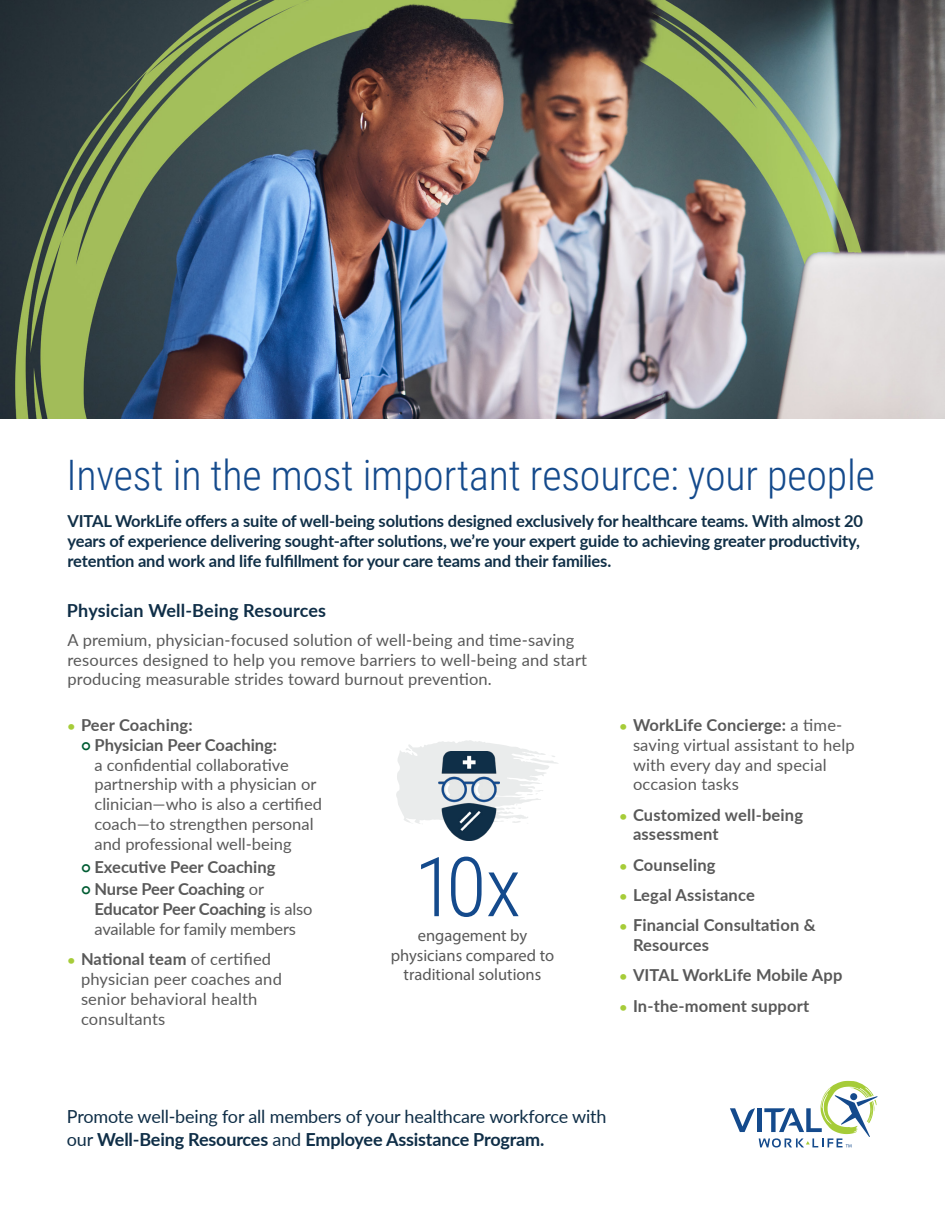
<style>
.page{position:relative;width:945px;height:1215px;background:#fff}
.page>*{position:absolute;margin:0;border:0;box-sizing:border-box;transform-origin:0 0}
.t1{font:300 82.65px "Roboto Condensed";color:#144a8c}
.t2{font:300 42px "Roboto Condensed";letter-spacing:-.005em;color:#144a8c}
.t3{font:18px/22.5px "Lato";letter-spacing:-.01em;color:#0f2e47}
.t4{font:700 18px "Lato";letter-spacing:.01em;color:#0f2e47}
.t5{font:16.5px/19.8px "Lato";letter-spacing:.01em;color:#595959}
.t6{font:700 16.5px/19.8px "Lato";letter-spacing:-.01em;color:#102f47}
.t7{font:700 16.5px/19.8px "Lato";letter-spacing:.01em;color:#595959}
.t8{font:700 16.5px/19.8px "Lato";letter-spacing:-.01em;color:#595959}
.t9{font:16.5px/19.8px "Myriad Pro";color:#595959;text-align:center}
.s1{font-size:13.5px;color:#a6cc39}
.s2{font-weight:700;font-size:15px;color:#005c33}
.s3{font-weight:700}
.s4{font-size:15px;color:#005c33}
.s5{font-weight:400}
.s6{font-weight:700;font-size:13.5px;color:#a6cc39}
</style>
<div class="page">
<img style="left:0;top:0;width:945px;height:418px">
<svg style="left:396px;top:740px;width:162px;height:84px"></svg>
<img style="left:439px;top:752px;width:61px;height:88px">
<svg style="left:730px;top:1081px;width:148px;height:66px"></svg>
<p class="t2" style="left:66px;top:445px;width:810px">Invest in the most important resource: your people</p>
<p class="t6" style="left:68px;top:510px;width:797px">VITAL WorkLife offers a suite of well-being solutions designed exclusively for healthcare teams. With almost 20 years of experience delivering sought-after solutions, we’re your expert guide to achieving greater productivity, retention and work and life fulfillment for your care teams and their families.</p>
<p class="t4" style="left:67px;top:597px;width:261px">Physician Well-Being Resources</p>
<p class="t5" style="left:68px;top:629px;width:521px">A premium, physician-focused solution of well-being and time-saving resources designed to help you remove barriers to well-being and start producing measurable strides toward burnout prevention.</p>
<p class="t7" style="left:68px;top:714px;width:127px"><span class="s1">•</span> Peer Coaching:</p>
<p class="t5" style="left:94px;top:734px;width:229px;text-indent:-14px"><span class="s2">○</span> <span class="s3">Physician Peer Coaching:<br></span>a confidential collaborative partnership with a physician or clinician—who is also a certified coach—to strengthen personal and professional well-being</p>
<p class="t7" style="left:81px;top:856px;width:196px"><span class="s4">○</span> Executive Peer Coaching</p>
<p class="t8" style="left:94px;top:879px;width:220px;text-indent:-14px"><span class="s4">○</span> Nurse Peer Coaching <span class="s5">or<br></span>Educator Peer Coaching <span class="s5">is also available for family members</span></p>
<p class="t5" style="left:81px;top:949px;width:202px;text-indent:-14px"><span class="s6">•</span> <span class="s3">National team</span> of certified physician peer coaches and senior behavioral health consultants</p>
<p class="t5" style="left:633px;top:714px;width:223px;text-indent:-14px"><span class="s6">•</span> <span class="s3">WorkLife Concierge:</span> a time&shy;saving virtual assistant to help with every day and special occasion tasks</p>
<p class="t7" style="left:633px;top:804px;width:172px;text-indent:-14px"><span class="s1">•</span> Customized well-being assessment</p>
<p class="t7" style="left:620px;top:854px;width:98px"><span class="s1">•</span> Counseling</p>
<p class="t7" style="left:620px;top:884px;width:137px"><span class="s1">•</span> Legal Assistance</p>
<p class="t7" style="left:633px;top:915px;width:184px;text-indent:-14px"><span class="s1">•</span> Financial Consultation &amp;<br>Resources</p>
<p class="t7" style="left:620px;top:965px;width:224px"><span class="s1">•</span> VITAL WorkLife Mobile App</p>
<p class="t7" style="left:620px;top:995px;width:191px"><span class="s1">•</span> In-the-moment support</p>
<p class="t1" style="left:414px;top:829px;width:108px">10x</p>
<p class="t9" style="left:391px;top:925px;width:165px">engagement by physicians compared to traditional solutions</p>
<p class="t3" style="left:67px;top:1105px;width:541px">Promote well-being for all members of your healthcare workforce with our <span class="s3">Well-Being Resources</span> and <span class="s3">Employee Assistance Program.</span></p>
</div>
